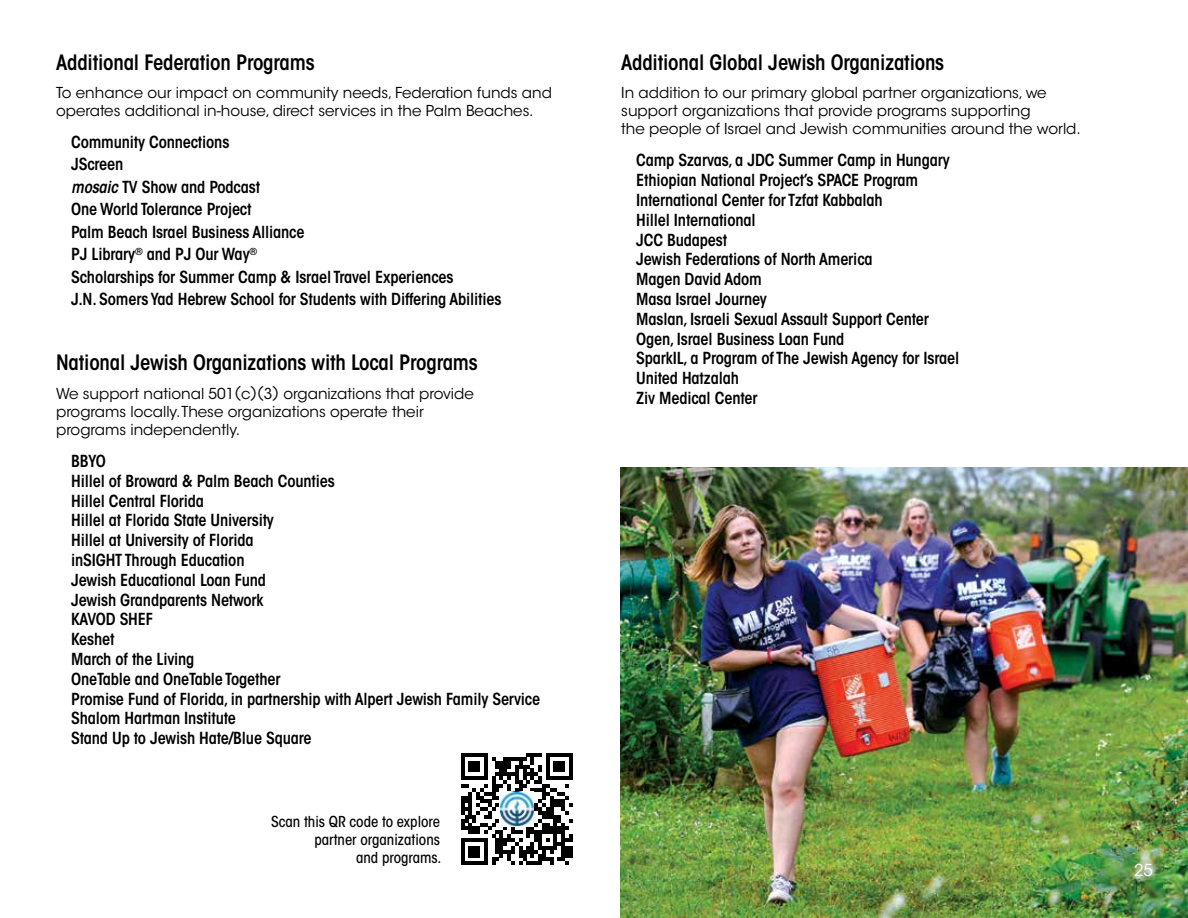
<style>
.page{position:relative;width:1188px;height:918px;background:#fff}
.page>*{position:absolute;margin:0;border:0;box-sizing:border-box;transform-origin:0 0}
.t1{font:600 condensed 21px "ITC Avant Garde Std";letter-spacing:-.01em;color:#000}
.t2{font:600 condensed 16.5px/19.8px "ITC Avant Garde Std";letter-spacing:-.01em;color:#000}
.t3{font:16.5px "ITC Avant Garde Std";color:#fff}
.t4{font:15px/18px "ITC Avant Garde Std";color:#000}
.t5{font:500 condensed 15px/18px "ITC Avant Garde Std";color:#000;text-align:right}
.t6{font:700 5.85px "Helvetica";color:#000}
.s1{font-style:italic}
</style>
<div class="page">
<img style="left:620px;top:467px;width:568px;height:451px">
<svg style="left:461px;top:753px;width:112px;height:112px"></svg>
<svg style="left:461px;top:753px;width:27px;height:27px"></svg>
<div style="left:468px;top:761px;width:12px;height:11px;background:#000"></div>
<svg style="left:546px;top:753px;width:27px;height:27px"></svg>
<div style="left:554px;top:761px;width:11px;height:11px;background:#000"></div>
<svg style="left:461px;top:838px;width:27px;height:27px"></svg>
<div style="left:468px;top:846px;width:12px;height:11px;background:#000"></div>
<svg style="left:499px;top:792px;width:35px;height:35px"></svg>
<img style="left:500px;top:793px;width:33px;height:33px">
<p class="t1" style="left:56px;top:49px;width:260px">Additional Federation Programs</p>
<p class="t4" style="left:56px;top:84px;width:497px">To enhance our impact on community needs, Federation funds and operates additional in-house, direct services in the Palm Beaches.</p>
<p class="t2" style="left:71px;top:130px;width:432px;line-height:22.5px">Community Connections<br>JScreen<br><span class="s1">mosaic</span> TV Show and Podcast<br>One World Tolerance Project<br>Palm Beach Israel Business Alliance<br>PJ Library<sup>®</sup> and PJ Our Way<sup>®<br></sup>Scholarships for Summer Camp &amp; Israel Travel Experiences<br>J.N. Somers Yad Hebrew School for Students with Differing Abilities</p>
<p class="t1" style="left:56px;top:349px;width:423px">National Jewish Organizations with Local Programs</p>
<p class="t4" style="left:56px;top:385px;width:419px">We support national 501(c)(3) organizations that provide programs locally. These organizations operate their programs independently.</p>
<p class="t2" style="left:71px;top:451px;width:470px">BBYO<br>Hillel of Broward &amp; Palm Beach Counties<br>Hillel Central Florida<br>Hillel at Florida State University<br>Hillel at University of Florida<br>inSIGHT Through Education<br>Jewish Educational Loan Fund<br>Jewish Grandparents Network<br>KAVOD SHEF<br>Keshet<br>March of the Living<br>OneTable and OneTable Together<br>Promise Fund of Florida, in partnership with Alpert Jewish Family Service<br>Shalom Hartman Institute<br>Stand Up to Jewish Hate/Blue Square</p>
<p class="t6" style="left:482px;top:693px;width:70px">qrcode_partner_network</p>
<p class="t5" style="left:271px;top:813px;width:172px">Scan this QR code to explore partner organizations<br>and programs.</p>
<p class="t1" style="left:621px;top:49px;width:325px">Additional Global Jewish Organizations</p>
<p class="t4" style="left:621px;top:84px;width:461px">In addition to our primary global partner organizations, we support organizations that provide programs supporting<br>the people of Israel and Jewish communities around the world.</p>
<p class="t2" style="left:636px;top:150px;width:325px">Camp Szarvas, a JDC Summer Camp in Hungary<br>Ethiopian National Project’s SPACE Program<br>International Center for Tzfat Kabbalah<br>Hillel International<br>JCC Budapest<br>Jewish Federations of North America<br>Magen David Adom<br>Masa Israel Journey<br>Maslan, Israeli Sexual Assault Support Center<br>Ogen, Israel Business Loan Fund<br>SparkIL, a Program of The Jewish Agency for Israel<br>United Hatzalah<br>Ziv Medical Center</p>
<p class="t3" style="left:1134px;top:860px;width:21px">25</p>
</div>
